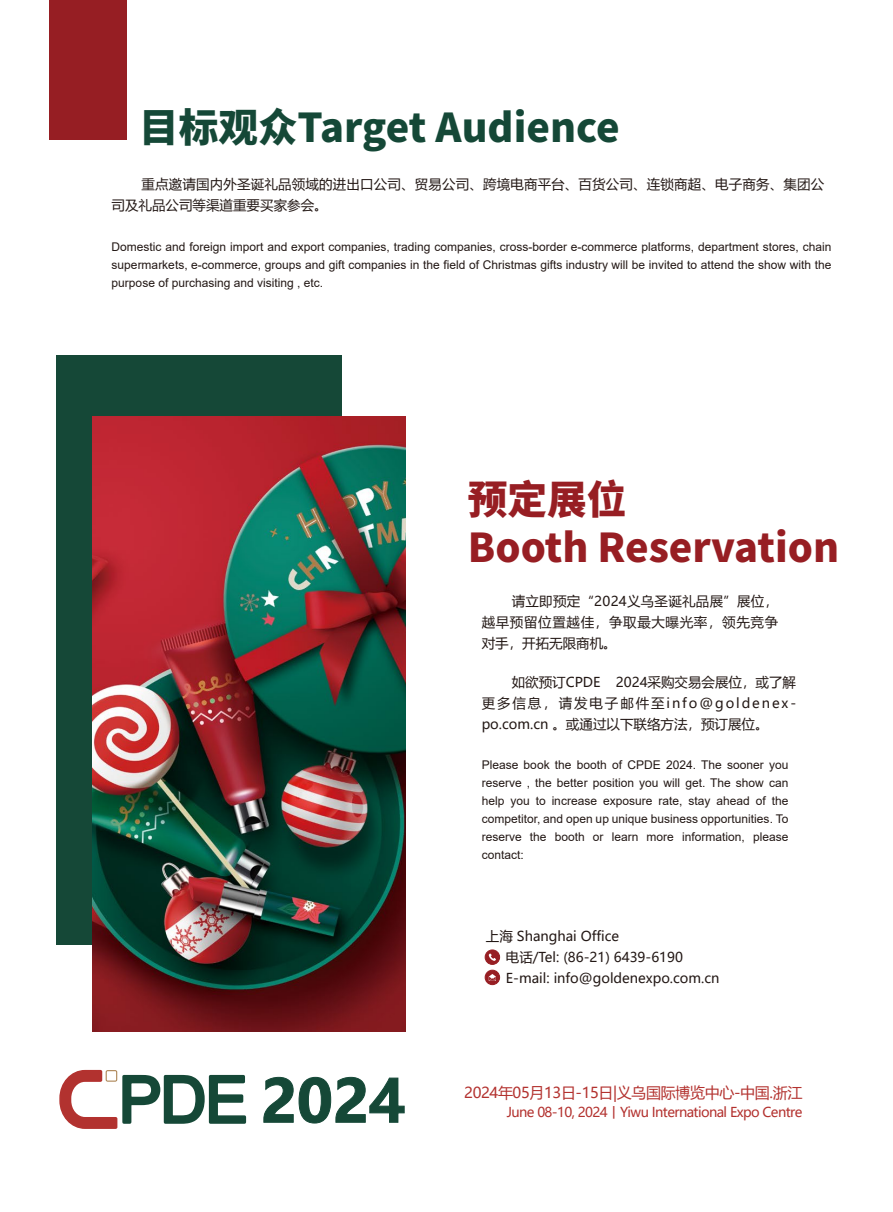
<style>
.page{position:relative;width:893px;height:1212px;background:#fff}
.page>*{position:absolute;margin:0;border:0;box-sizing:border-box;transform-origin:0 0}
.t1{font:700 58.35px "Microsoft Ya Hei";color:#154837}
.t2{font:800 39.6px/47.5px "Source Han Sans CN";color:#971e23}
.t3{font:800 39.6px "Source Han Sans CN";color:#154837}
.t4{font:15px "Microsoft Ya Hei";letter-spacing:-.025em;color:#b3322f}
.t5{font:13.5px/21px "Microsoft Ya Hei";letter-spacing:.01em;color:#231815}
.t6{font:13.5px "Microsoft Ya Hei";letter-spacing:-.045em;color:#b3322f}
.t7{font:12px/18px "Arial";color:#231815;text-align:justify}
</style>
<div class="page">
<div style="left:49px;top:0;width:78px;height:139px;background:#961e23"></div>
<div style="left:57px;top:355px;width:285px;height:590px;background:#154837"></div>
<img style="left:93px;top:417px;width:313px;height:614px">
<div style="left:485px;top:970px;width:15px;height:14px;background:#971e23;border-radius:50%"></div>
<div style="left:485px;top:970px;width:15px;height:15px;border:1px solid #971e23;border-radius:50%"></div>
<svg style="left:489px;top:974px;width:7px;height:7px"></svg>
<div style="left:485px;top:950px;width:15px;height:14px;background:#971e23;border-radius:50%"></div>
<div style="left:485px;top:950px;width:15px;height:14px;border:1px solid #971e23;border-radius:50%"></div>
<svg style="left:489px;top:953px;width:7px;height:8px"></svg>
<svg style="left:263px;top:1076px;width:142px;height:48px"></svg>
<svg style="left:59px;top:1069px;width:188px;height:60px"></svg>
<h2 class="t3" style="left:139px;top:106px;width:482px">目标观众Target Audience</h2>
<p class="t5" style="left:112px;top:173px;width:714px;text-indent:30px">重点邀请国内外圣诞礼品领域的进出口公司、贸易公司、跨境电商平台、百货公司、连锁商超、电子商务、集团公司及礼品公司等渠道重要买家参会。</p>
<p class="t7" style="left:112px;top:238px;width:721px">Domestic and foreign import and export companies, trading companies, cross-border e-commerce platforms, department stores, chain supermarkets, e-commerce, groups and gift companies in the field of Christmas gifts industry will be invited to attend the show with the purpose of purchasing and visiting , etc.</p>
<h2 class="t2" style="left:468px;top:477px;width:373px">预定展位<br>Booth Reservation</h2>
<p class="t5" style="left:482px;top:590px;width:298px;text-align:justify;text-indent:30px">请立即预定“2024义乌圣诞礼品展”展位，越早预留位置越佳，争取最大曝光率，领先竞争对手，开拓无限商机。</p>
<p class="t5" style="left:482px;top:671px;width:316px;text-align:justify;text-indent:30px">如欲预订CPDE 2024采购交易会展位，或了解更多信息，请发电子邮件至info@goldenex&shy;po.com.cn 。或通过以下联络方法，预订展位。</p>
<p class="t7" style="left:482px;top:756px;width:308px">Please book the booth of CPDE 2024. The sooner you reserve , the better position you will get. The show can help you to increase exposure rate, stay ahead of the competitor, and open up unique business opportunities. To reserve the booth or learn more information, please contact:</p>
<h1 class="t1" style="left:261px;top:1060px;width:146px">2024</h1>
<p class="t5" style="left:506px;top:925px;width:215px;text-indent:-20px">上海 Shanghai Office<br>电话/Tel: (86-21) 6439-6190<br>E-mail: info@goldenexpo.com.cn</p>
<p class="t4" style="left:464px;top:1083px;width:340px">2024年05月13日-15日|义乌国际博览中心-中国.浙江</p>
<p class="t6" style="left:507px;top:1103px;width:297px">June 08-10, 2024丨Yiwu International Expo Centre</p>
</div>
